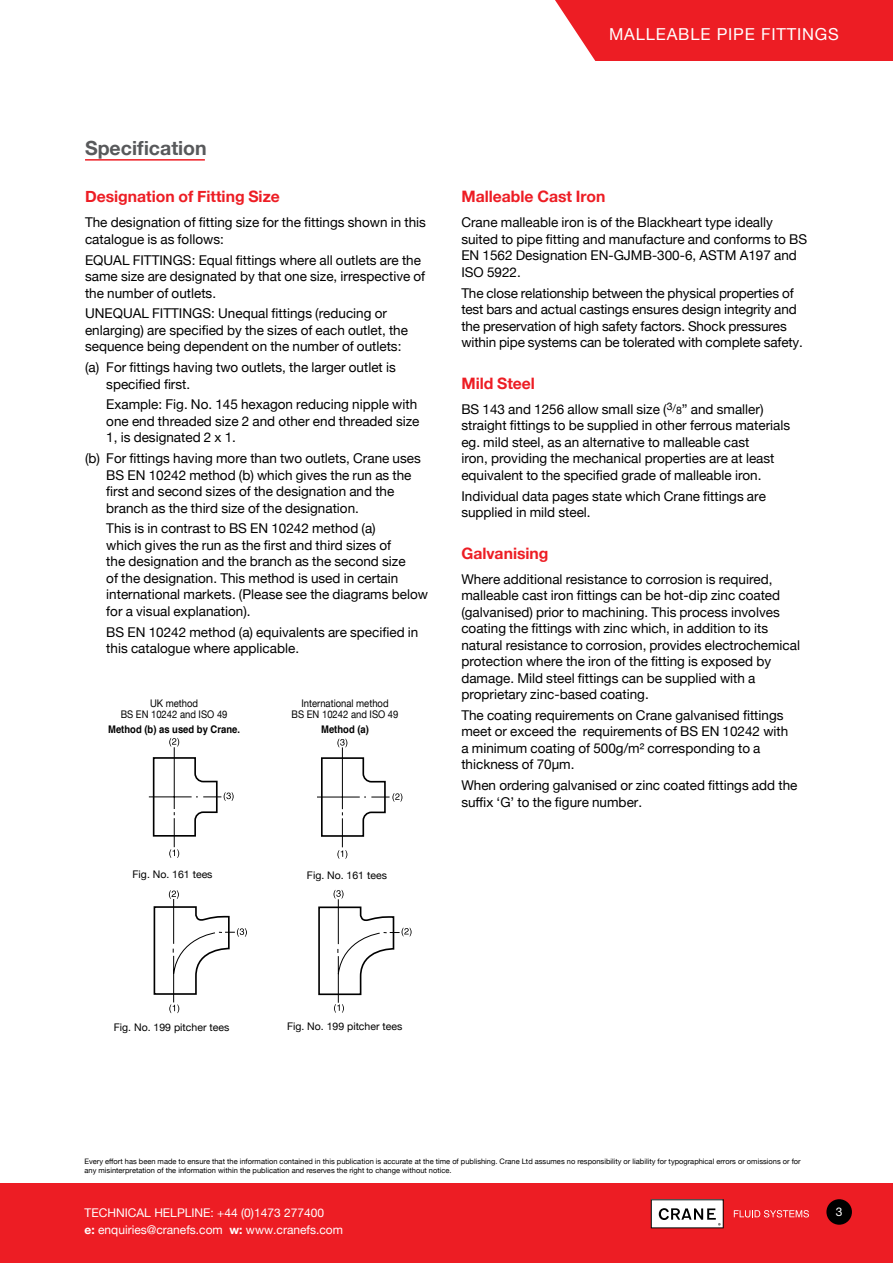
<style>
.page{position:relative;width:893px;height:1263px;background:#fff}
.page>*{position:absolute;margin:0;border:0;box-sizing:border-box;transform-origin:0 0}
.t1{font:700 19.5px "Helvetica Neue";color:#58595b}
.t2{font:16.5px "Helvetica Neue";letter-spacing:.05em;color:#fff}
.t3{font:700 15.75px "Helvetica Neue";color:#ed1d24}
.t4{font:13.5px/16.5px "Helvetica Neue";color:#000}
.t5{font:12px/16.5px "Helvetica Neue";color:#fff}
.t6{font:12px "Helvetica Neue";color:#fff}
.t7{font:10.5px "Helvetica Neue";color:#000}
.t8{font:10.5px/10.5px "Helvetica Neue";color:#000;text-align:center;scale:.9 1}
.t9{font:700 10.5px "Helvetica";color:#000;scale:.9 1}
.t10{font:7.5px/9px "Helvetica Neue";color:#000}
.s1{font-size:10.5px}
.s2{font-weight:700}
</style>
<div class="page">
<div style="left:555px;top:0;width:338px;height:61px;background:#ed1d24"></div>
<div style="left:0;top:1184px;width:893px;height:79px;background:#ed1d24"></div>
<div style="left:826px;top:1199px;width:26px;height:26px;background:#000;border-radius:50%"></div>
<svg style="left:734px;top:1210px;width:75px;height:7px"></svg>
<svg style="left:651px;top:1199px;width:73px;height:29px;background:#cac9c9"></svg>
<hr style="left:149px;top:796px;width:43px;height:1px;background:#000">
<hr style="left:174px;top:747px;width:1px;height:62px;background:#000">
<svg style="left:169px;top:738px;width:10px;height:8px"></svg>
<svg style="left:152px;top:756px;width:82px;height:102px"></svg>
<hr style="left:317px;top:796px;width:43px;height:1px;background:#000">
<hr style="left:342px;top:747px;width:1px;height:62px;background:#000">
<svg style="left:337px;top:739px;width:10px;height:8px"></svg>
<svg style="left:320px;top:756px;width:82px;height:103px"></svg>
<svg style="left:318px;top:890px;width:94px;height:123px"></svg>
<svg style="left:154px;top:890px;width:93px;height:123px"></svg>
<hr style="left:85px;top:159px;width:120px;height:2px;background:#ed1d24">
<p class="t2" style="left:609px;top:22px;width:231px">MALLEABLE PIPE FITTINGS</p>
<h1 class="t1" style="left:85px;top:133px;width:123px">Specification</h1>
<p class="t3" style="left:85px;top:184px;width:196px">Designation of Fitting Size</p>
<p class="t4" style="left:85px;top:215px;width:342px">The designation of fitting size for the fittings shown in this catalogue is as follows:</p>
<p class="t4" style="left:85px;top:252px;width:342px">EQUAL FITTINGS: Equal fittings where all outlets are the same size are designated by that one size, irrespective of the number of outlets.</p>
<p class="t4" style="left:85px;top:306px;width:324px">UNEQUAL FITTINGS: Unequal fittings (reducing or enlarging) are specified by the sizes of each outlet, the sequence being dependent on the number of outlets:</p>
<p class="t4" style="left:106px;top:360px;width:291px;text-indent:-21px">(a) For fittings having two outlets, the larger outlet is specified first.</p>
<p class="t4" style="left:106px;top:397px;width:315px">Example: Fig. No. 145 hexagon reducing nipple with one end threaded size 2 and other end threaded size<br>1, is designated 2 x 1.</p>
<p class="t4" style="left:106px;top:451px;width:316px;text-indent:-21px">(b) For fittings having more than two outlets, Crane uses BS EN 10242 method (b) which gives the run as the first and second sizes of the designation and the branch as the third size of the designation.</p>
<p class="t4" style="left:106px;top:521px;width:323px">This is in contrast to BS EN 10242 method (a)<br>which gives the run as the first and third sizes of<br>the designation and the branch as the second size<br>of the designation. This method is used in certain international markets. (Please see the diagrams below for a visual explanation).</p>
<p class="t4" style="left:106px;top:624px;width:314px">BS EN 10242 method (a) equivalents are specified in this catalogue where applicable.</p>
<p class="t8" style="left:121px;top:699px;width:120px">UK method<br>BS EN 10242 and ISO 49</p>
<p class="t9" style="left:108px;top:720px;width:148px">Method (b) as used by Crane.</p>
<p class="t8" style="left:292px;top:699px;width:120px">International method<br>BS EN 10242 and ISO 49</p>
<p class="t9" style="left:321px;top:720px;width:55px">Method (a)</p>
<p class="t7" style="left:133px;top:867px;width:81px">Fig. No. 161 tees</p>
<p class="t7" style="left:307px;top:867px;width:81px">Fig. No. 161 tees</p>
<p class="t3" style="left:461px;top:184px;width:146px">Malleable Cast Iron</p>
<p class="t4" style="left:461px;top:215px;width:347px">Crane malleable iron is of the Blackheart type ideally suited to pipe fitting and manufacture and conforms to BS EN 1562 Designation EN-GJMB-300-6, ASTM A197 and ISO 5922.</p>
<p class="t4" style="left:461px;top:285px;width:343px">The close relationship between the physical properties of test bars and actual castings ensures design integrity and the preservation of high safety factors. Shock pressures within pipe systems can be tolerated with complete safety.</p>
<p class="t3" style="left:461px;top:371px;width:75px">Mild Steel</p>
<p class="t4" style="left:461px;top:401px;width:330px">BS 143 and 1256 allow small size (<sup>3/</sup><span class="s1">8</span>” and smaller) straight fittings to be supplied in other ferrous materials eg. mild steel, as an alternative to malleable cast<br>iron, providing the mechanical properties are at least equivalent to the specified grade of malleable iron.</p>
<p class="t4" style="left:461px;top:488px;width:306px">Individual data pages state which Crane fittings are supplied in mild steel.</p>
<p class="t3" style="left:461px;top:540px;width:89px">Galvanising</p>
<p class="t4" style="left:461px;top:571px;width:340px">Where additional resistance to corrosion is required, malleable cast iron fittings can be hot-dip zinc coated (galvanised) prior to machining. This process involves coating the fittings with zinc which, in addition to its natural resistance to corrosion, provides electrochemical protection where the iron of the fitting is exposed by damage. Mild steel fittings can be supplied with a proprietary zinc-based coating.</p>
<p class="t4" style="left:461px;top:707px;width:328px">The coating requirements on Crane galvanised fittings meet or exceed the requirements of BS EN 10242 with a minimum coating of 500g/m² corresponding to a thickness of 70µm.</p>
<p class="t4" style="left:461px;top:778px;width:338px">When ordering galvanised or zinc coated fittings add the suffix ‘G’ to the figure number.</p>
<p class="t7" style="left:114px;top:1019px;width:117px">Fig. No. 199 pitcher tees</p>
<p class="t7" style="left:287px;top:1019px;width:117px">Fig. No. 199 pitcher tees</p>
<p class="t10" style="left:85px;top:1157px;width:718px">Every effort has been made to ensure that the information contained in this publication is accurate at the time of publishing. Crane Ltd assumes no responsibility or liability for typographical errors or omissions or for any misinterpretation of the information within the publication and reserves the right to change without notice.</p>
<p class="t5" style="left:85px;top:1205px;width:260px">TECHNICAL HELPLINE: +44 (0)1473 277400<br><span class="s2">e:</span> enquiries@cranefs.com <span class="s2">w:</span> www.cranefs.com</p>
<p class="t6" style="left:836px;top:1204px;width:8px">3</p>
</div>
